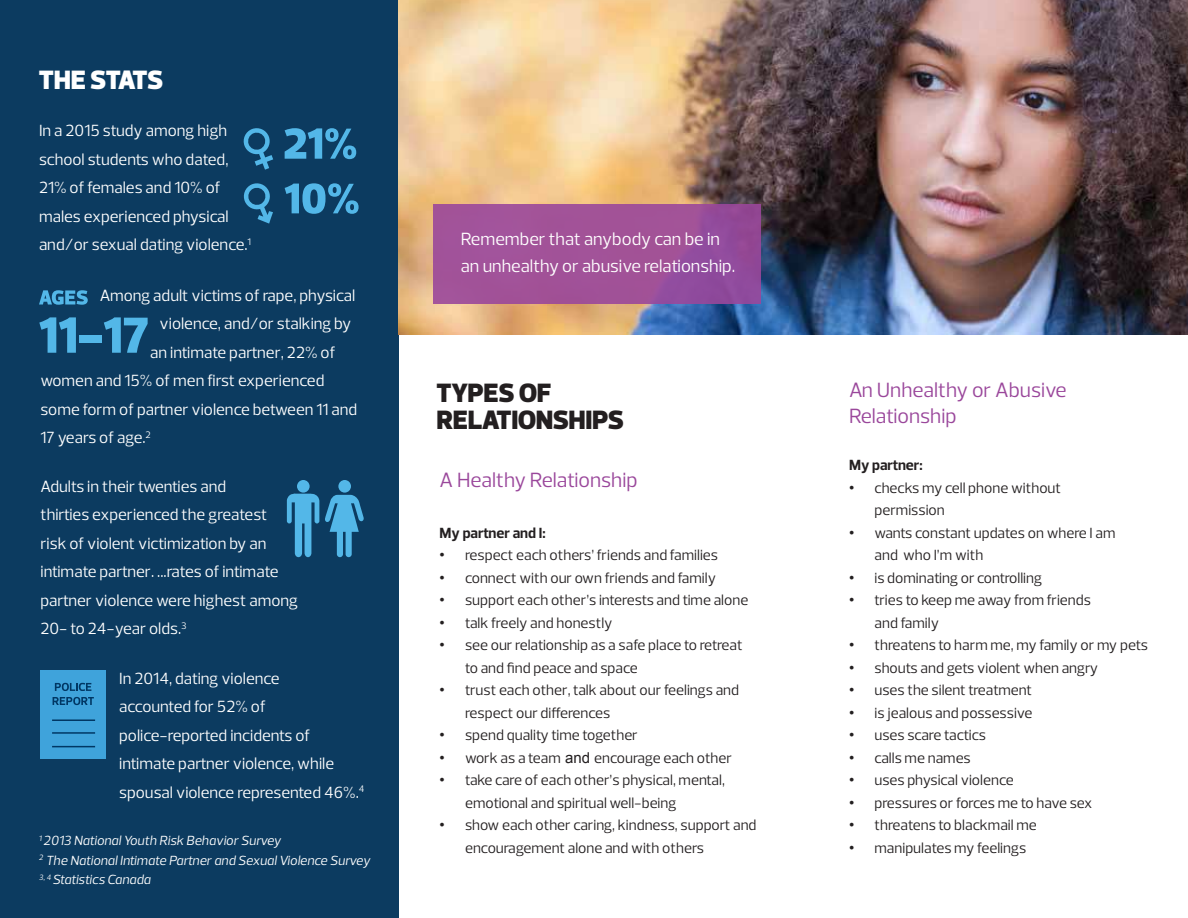
<style>
.page{position:relative;width:1188px;height:918px;background:#fff}
.page>*{position:absolute;margin:0;border:0;box-sizing:border-box;transform-origin:0 0}
.t1{font:900 27px/27px "Prelo";letter-spacing:-.01em;color:#231f20}
.t2{font:900 27px "Prelo";letter-spacing:-.02em;color:#fff}
.t3{font:21px/25.3px "Prelo";color:#9a479b}
.t4{font:18px/27px "Prelo";color:#fff}
.t5{font:16.5px/28.5px "Prelo";color:#fff}
.t6{font:15px/22.5px "Prelo";color:#231f20}
.t7{font:700 15px "Prelo";color:#231f20}
.t8{font:italic 13.5px/19.5px "Prelo";color:#fff}
.s1{font-family:"Arial"}
</style>
<div class="page">
<div style="left:0;top:0;width:398px;height:918px;background:#0c3b60"></div>
<img style="left:398px;top:0;width:790px;height:334px">
<div style="left:433px;top:204px;width:328px;height:99px;background:linear-gradient(to right,#a75599,#954c99)"></div>
<svg style="left:39px;top:317px;width:37px;height:36px"></svg>
<div style="left:80px;top:335px;width:22px;height:8px;background:#53b7e8"></div>
<svg style="left:104px;top:317px;width:44px;height:36px"></svg>
<svg style="left:39px;top:290px;width:49px;height:15px"></svg>
<svg style="left:285px;top:128px;width:71px;height:31px"></svg>
<svg style="left:285px;top:183px;width:74px;height:31px"></svg>
<svg style="left:243px;top:128px;width:30px;height:42px"></svg>
<svg style="left:243px;top:183px;width:30px;height:41px"></svg>
<div style="left:40px;top:670px;width:66px;height:89px;background:#3fa3db"></div>
<svg style="left:55px;top:683px;width:36px;height:8px"></svg>
<svg style="left:53px;top:697px;width:41px;height:8px"></svg>
<hr style="left:52px;top:719px;width:43px;height:2px;background:#003764">
<hr style="left:52px;top:732px;width:43px;height:2px;background:#003764">
<hr style="left:52px;top:746px;width:43px;height:1px;background:#003764">
<div style="left:338px;top:480px;width:13px;height:13px;background:#53b7e8;border-radius:50%"></div>
<svg style="left:325px;top:495px;width:39px;height:62px"></svg>
<div style="left:297px;top:480px;width:13px;height:13px;background:#53b7e8;border-radius:50%"></div>
<svg style="left:287px;top:493px;width:32px;height:64px"></svg>
<h1 class="t2" style="left:39px;top:64px;width:126px">THE STATS</h1>
<p class="t5" style="left:39px;top:116px;width:214px">In a 2015 study among high school students who dated,<br>21% of females and 10% of males experienced physical and/or sexual dating violence.<sup>1</sup></p>
<p class="t5" style="left:100px;top:281px;width:257px">Among adult victims of rape, physical</p>
<p class="t5" style="left:160px;top:310px;width:193px">violence, and/or stalking by</p>
<p class="t5" style="left:150px;top:338px;width:187px">an intimate partner, 22% of</p>
<p class="t5" style="left:40px;top:367px;width:285px">women and 15% of men first experienced</p>
<p class="t5" style="left:40px;top:395px;width:318px">some form of partner violence between 11 and</p>
<p class="t5" style="left:40px;top:424px;width:112px">17 years of age.<sup>2</sup></p>
<p class="t5" style="left:40px;top:472px;width:259px">Adults in their twenties and<br>thirties experienced the greatest<br>risk of violent victimization by an intimate partner. ...rates of intimate partner violence were highest among<br>20- to 24-year olds .<sup>3</sup></p>
<p class="t5" style="left:119px;top:664px;width:247px">In 2014, dating violence<br>accounted for 52% of police-reported incidents of intimate partner violence, while spousal violence represented 46%.<sup>4</sup></p>
<p class="t8" style="left:39px;top:831px;width:333px"><sup>1</sup> 2013 National Youth Risk Behavior Survey<br><sup>2</sup> The National Intimate Partner and Sexual Violence Survey<br><sup>3,</sup> <sup>4</sup> Statistics Canada</p>
<p class="t4" style="left:461px;top:225px;width:276px">Remember that anybody can be in an unhealthy or abusive relationship.</p>
<h1 class="t1" style="left:437px;top:380px;width:189px">TYPES OF<br>RELATIONSHIPS</h1>
<h2 class="t3" style="left:440px;top:467px;width:199px">A Healthy Relationship</h2>
<p class="t7" style="left:440px;top:524px;width:108px">My partner and I:</p>
<p class="t6" style="left:440px;top:544px;width:280px"><span class="s1">•</span> respect each others’ friends and families</p>
<p class="t6" style="left:440px;top:567px;width:278px"><span class="s1">•</span> connect with our own friends and family</p>
<p class="t6" style="left:440px;top:589px;width:310px"><span class="s1">•</span> support each other’s interests and time alone</p>
<p class="t6" style="left:440px;top:612px;width:175px"><span class="s1">•</span> talk freely and honestly</p>
<p class="t6" style="left:465px;top:634px;width:279px;text-indent:-26px"><span class="s1">•</span> see our relationship as a safe place to retreat to and find peace and space</p>
<p class="t6" style="left:465px;top:679px;width:276px;text-indent:-26px"><span class="s1">•</span> trust each other, talk about our feelings and respect our differences</p>
<p class="t6" style="left:440px;top:724px;width:200px"><span class="s1">•</span> spend quality time together</p>
<p class="t6" style="left:440px;top:747px;width:294px"><span class="s1">•</span> work as a team <span class="s1">and</span> encourage each other</p>
<p class="t6" style="left:465px;top:769px;width:261px;text-indent:-26px"><span class="s1">•</span> take care of each other’s physical, mental, emotional and spiritual well-being</p>
<p class="t6" style="left:465px;top:814px;width:293px;text-indent:-26px"><span class="s1">•</span> show each other caring, kindness, support and encouragement alone and with others</p>
<h2 class="t3" style="left:849px;top:378px;width:219px">An Unhealthy or Abusive<br>Relationship</h2>
<p class="t7" style="left:849px;top:456px;width:75px">My partner:</p>
<p class="t6" style="left:874px;top:477px;width:188px;text-indent:-26px"><span class="s1">•</span> checks my cell phone without permission</p>
<p class="t6" style="left:874px;top:522px;width:243px;text-indent:-26px"><span class="s1">•</span> wants constant updates on where I am and who I’m with</p>
<p class="t6" style="left:849px;top:567px;width:195px"><span class="s1">•</span> is dominating or controlling</p>
<p class="t6" style="left:874px;top:589px;width:218px;text-indent:-26px"><span class="s1">•</span> tries to keep me away from friends and family</p>
<p class="t6" style="left:849px;top:634px;width:300px"><span class="s1">•</span> threatens to harm me, my family or my pets</p>
<p class="t6" style="left:849px;top:657px;width:251px"><span class="s1">•</span> shouts and gets violent when angry</p>
<p class="t6" style="left:849px;top:679px;width:185px"><span class="s1">•</span> uses the silent treatment</p>
<p class="t6" style="left:849px;top:702px;width:185px"><span class="s1">•</span> is jealous and possessive</p>
<p class="t6" style="left:849px;top:724px;width:139px"><span class="s1">•</span> uses scare tactics</p>
<p class="t6" style="left:849px;top:747px;width:123px"><span class="s1">•</span> calls me names</p>
<p class="t6" style="left:849px;top:769px;width:166px"><span class="s1">•</span> uses physical violence</p>
<p class="t6" style="left:849px;top:792px;width:245px"><span class="s1">•</span> pressures or forces me to have sex</p>
<p class="t6" style="left:849px;top:814px;width:189px"><span class="s1">•</span> threatens to blackmail me</p>
<p class="t6" style="left:849px;top:837px;width:179px"><span class="s1">•</span> manipulates my feelings</p>
</div>
